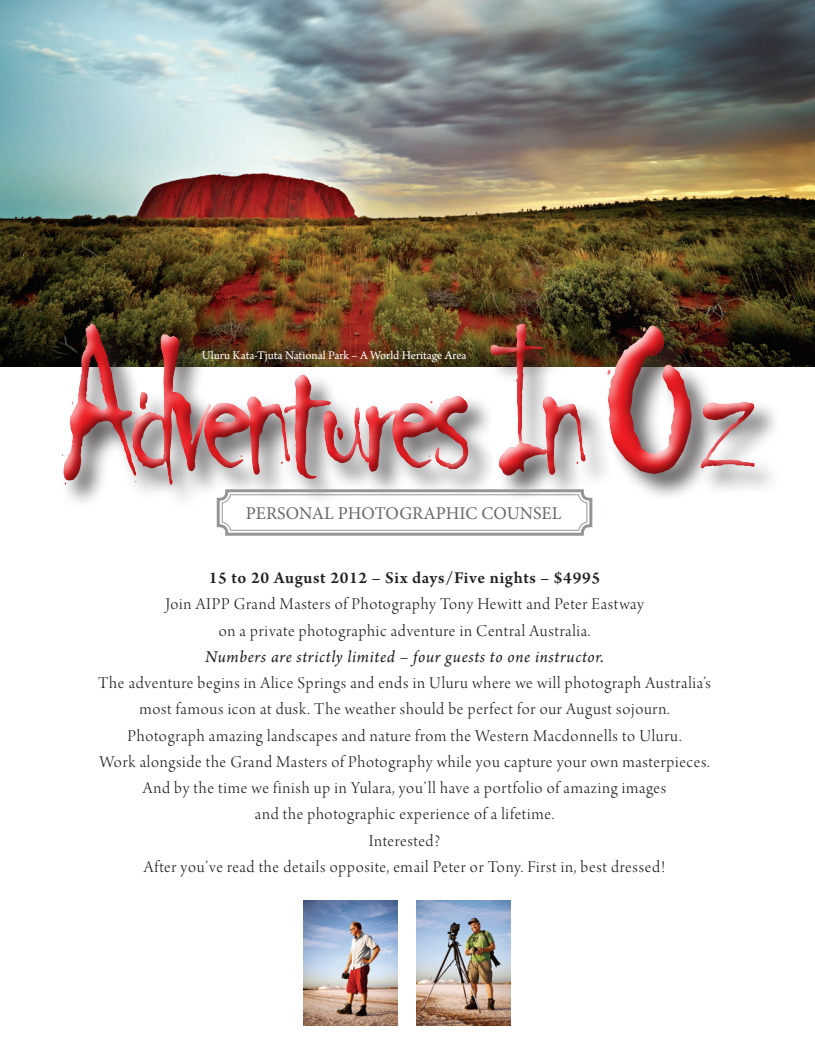
<style>
.page{position:relative;width:815px;height:1053px;background:#fff}
.page>*{position:absolute;margin:0;border:0;box-sizing:border-box;transform-origin:0 0}
.t1{font:214.62px "Chiller";letter-spacing:-.075em;color:#ee1d23;scale:.75 1}
.t2{font:18px "Minion Pro";color:#69696c}
.t3{font:17.5px/26.2px "Arno Pro Light 36 pt";letter-spacing:.04em;color:#231f20;text-align:center}
.t4{font:italic 17.5px "Arno Pro";letter-spacing:.035em;color:#231f20}
.t5{font:600 17.5px "Arno Pro";letter-spacing:.04em;color:#231f20}
.t6{font:12.5px "Arno Pro";color:#fff}
.s1{font-size:286.25px}
</style>
<div class="page">
<img style="left:0;top:0;width:815px;height:366px">
<div style="left:61px;top:321px;width:721px;height:190px;background:#231f20;opacity:.7"></div>
<img style="left:49px;top:309px;width:715px;height:58px">
<div style="left:54px;top:317px;width:715px;height:181px;background:#231f20;opacity:.58"></div>
<svg style="left:215px;top:487px;width:379px;height:49px"></svg>
<div style="left:222px;top:494px;width:365px;height:36px;border:1px solid #939598;border-radius:8px"></div>
<img style="left:304px;top:900px;width:94px;height:125px">
<img style="left:417px;top:900px;width:94px;height:125px">
<h1 class="t1" style="left:58px;top:289px;width:934px">Adventures In <span class="s1">O</span>z</h1>
<p class="t6" style="left:202px;top:348px;width:266px">Uluru Kata-Tjuta National Park – A World Heritage Area</p>
<p class="t2" style="left:246px;top:501px;width:317px">PERSONAL PHOTOGRAPHIC COUNSEL</p>
<p class="t5" style="left:209px;top:567px;width:393px">15 to 20 August 2012 – Six days/Five nights – $4995</p>
<p class="t3" style="left:165px;top:592px;width:480px">Join AIPP Grand Masters of Photography Tony Hewitt and Peter Eastway on a private photographic adventure in Central Australia.</p>
<p class="t4" style="left:205px;top:646px;width:400px">Numbers are strictly limited – four guests to one instructor.</p>
<p class="t3" style="left:98px;top:671px;width:614px">The adventure begins in Alice Springs and ends in Uluru where we will photograph Australia’s most famous icon at dusk. The weather should be perfect for our August sojourn.<br>Photograph amazing landscapes and nature from the Western Macdonnells to Uluru.<br>Work alongside the Grand Masters of Photography while you capture your own masterpieces.<br>And by the time we finish up in Yulara, you’ll have a portfolio of amazing images<br>and the photographic experience of a lifetime.<br>Interested?<br>After you’ve read the details opposite, email Peter or Tony. First in, best dressed!</p>
</div>
